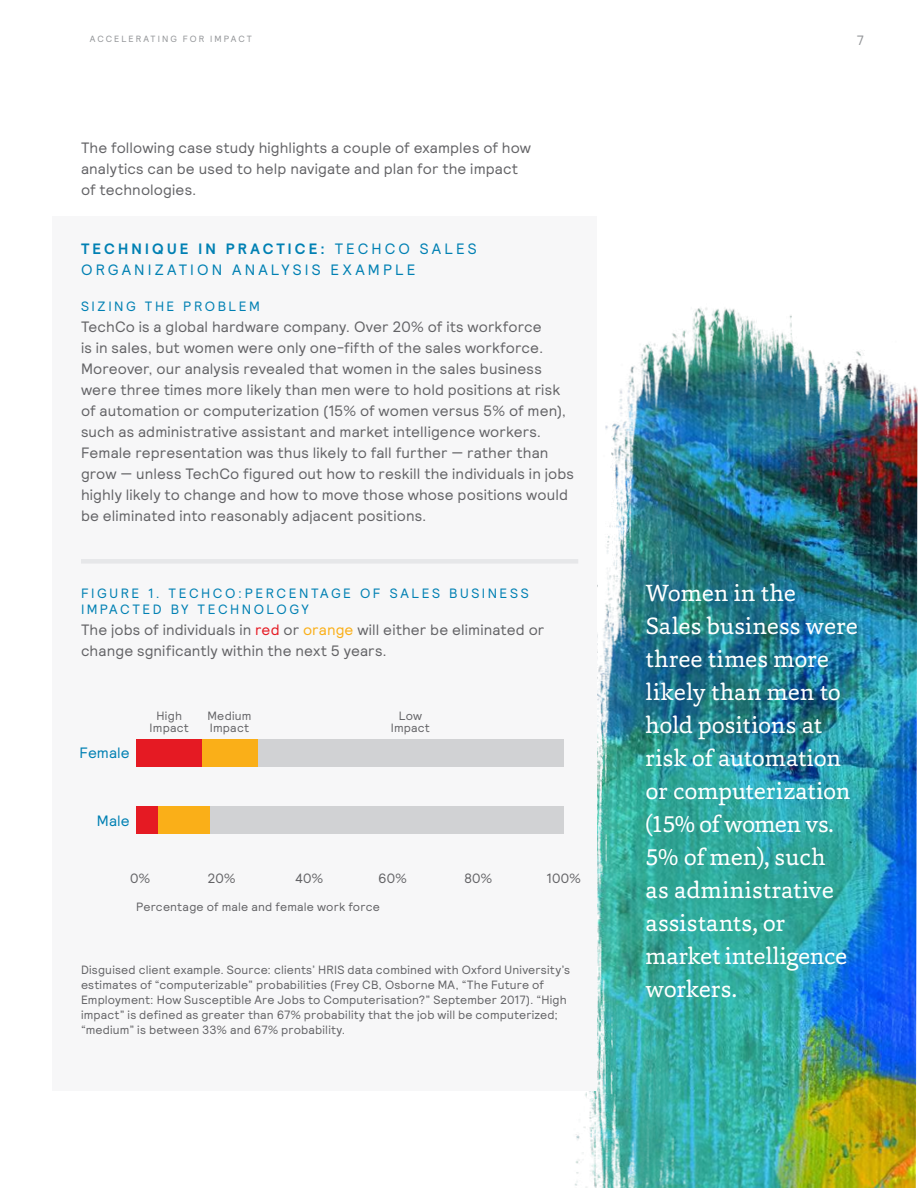
<style>
.page{position:relative;width:918px;height:1188px;background:#fff}
.page>*{position:absolute;margin:0;border:0;box-sizing:border-box;transform-origin:0 0}
.t1{font:24px/33px "Capita";letter-spacing:-.005em;color:#fff}
.t2{font:15px/21px "Relative";letter-spacing:.01em;color:#636366}
.t3{font:15px/21px "Relative";letter-spacing:.205em;color:#0080b3}
.t4{font:13.5px/16.2px "Relative";letter-spacing:.19em;color:#0080b3}
.t5{font:13.5px "Relative";letter-spacing:.005em;color:#636366}
.t6{font:13.5px "Relative";color:#939598}
.t7{font:12px/15px "Relative";letter-spacing:.015em;color:#636366}
.t8{font:9px "Relative";letter-spacing:.22em;color:#939598}
.s1{font-weight:700}
.s2{color:#e51a23}
.s3{color:#faaf18}
</style>
<div class="page">
<img style="left:575px;top:307px;width:343px;height:881px">
<div style="left:52px;top:216px;width:545px;height:875px;background:#f7f7f8"></div>
<div style="left:81px;top:559px;width:497px;height:5px;background:#e6e7e9"></div>
<div style="left:136px;top:739px;width:428px;height:27px;background:#d1d2d4"></div>
<div style="left:136px;top:739px;width:66px;height:27px;background:#e51a23"></div>
<div style="left:202px;top:739px;width:55px;height:27px;background:#faaf18"></div>
<div style="left:136px;top:806px;width:428px;height:28px;background:#d1d2d4"></div>
<div style="left:136px;top:806px;width:23px;height:28px;background:#e51a23"></div>
<div style="left:159px;top:806px;width:51px;height:28px;background:#faaf18"></div>
<p class="t8" style="left:90px;top:33px;width:163px">ACCELERATING FOR IMPACT</p>
<p class="t6" style="left:857px;top:32px;width:8px">7</p>
<p class="t2" style="left:81px;top:137px;width:452px">The following case study highlights a couple of examples of how analytics can be used to help navigate and plan for the impact of technologies.</p>
<p class="t3" style="left:81px;top:238px;width:397px"><span class="s1">TECHNIQUE IN PRACTICE:</span> TECHCO SALES<br>ORGANIZATION ANALYSIS EXAMPLE</p>
<p class="t4" style="left:81px;top:298px;width:180px">SIZING THE PROBLEM</p>
<p class="t2" style="left:81px;top:316px;width:494px">TechCo is a global hardware company. Over 20% of its workforce<br>is in sales, but women were only one-fifth of the sales workforce.<br>Moreover, our analysis revealed that women in the sales business were three times more likely than men were to hold positions at risk of automation or computerization (15% of women versus 5% of men), such as administrative assistant and market intelligence workers.<br>Female representation was thus likely to fall further — rather than grow — unless TechCo figured out how to reskill the individuals in jobs highly likely to change and how to move those whose positions would be eliminated into reasonably adjacent positions.</p>
<p class="t4" style="left:81px;top:584px;width:449px">FIGURE 1. TECHCO:PERCENTAGE OF SALES BUSINESS<br>IMPACTED BY TECHNOLOGY</p>
<p class="t2" style="left:81px;top:619px;width:465px">The jobs of individuals in <span class="s2">red</span> or <span class="s3">orange</span> will either be eliminated or change sgnificantly within the next 5 years.</p>
<p class="t3" style="left:80px;top:742px;width:52px">Female</p>
<p class="t7" style="left:150px;top:709px;width:41px;line-height:12px;text-align:center">High<br>Impact</p>
<p class="t7" style="left:207px;top:709px;width:45px;line-height:12px">Medium<br>Impact</p>
<p class="t7" style="left:391px;top:709px;width:41px;line-height:12px;text-align:center">Low<br>Impact</p>
<p class="t3" style="left:97px;top:809px;width:34px">Male</p>
<p class="t5" style="left:130px;top:869px;width:22px">0%</p>
<p class="t5" style="left:208px;top:869px;width:30px">20%</p>
<p class="t5" style="left:295px;top:869px;width:30px">40%</p>
<p class="t5" style="left:378px;top:869px;width:30px">60%</p>
<p class="t5" style="left:464px;top:869px;width:30px">80%</p>
<p class="t5" style="left:547px;top:869px;width:36px">100%</p>
<p class="t7" style="left:136px;top:899px;width:245px">Percentage of male and female work force</p>
<p class="t7" style="left:81px;top:962px;width:491px">Disguised client example. Source: clients’ HRIS data combined with Oxford University’s estimates of “computerizable” probabilities (Frey CB, Osborne MA, “The Future of Employment: How Susceptible Are Jobs to Computerisation?” September 2017). “High impact” is defined as greater than 67% probability that the job will be computerized; “medium” is between 33% and 67% probability.</p>
<h1 class="t1" style="left:645px;top:576px;width:214px">Women in the<br>Sales business were three times more likely than men to hold positions at risk of automation or computerization (15% of women vs.<br>5% of men), such<br>as administrative assistants, or market intelligence workers.</h1>
</div>
